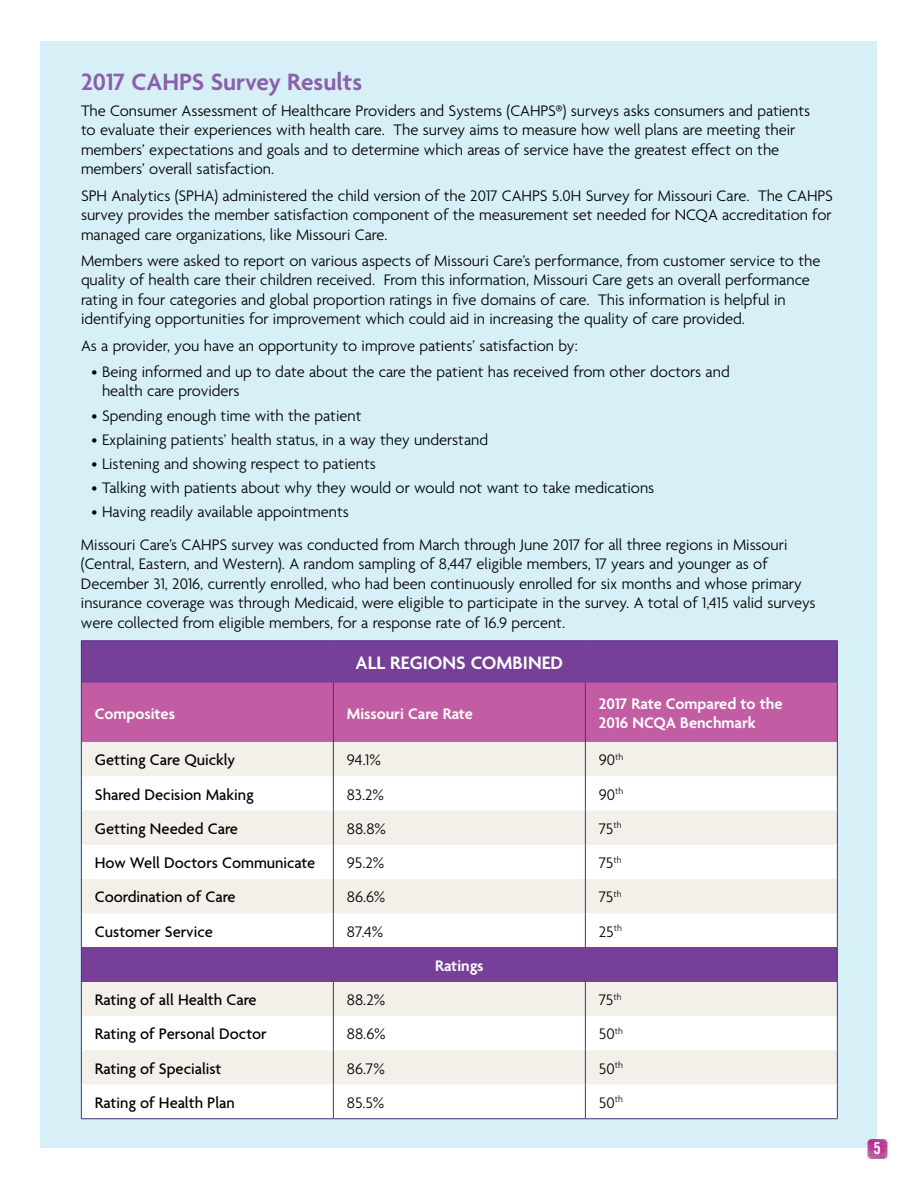
<style>
.page{position:relative;width:918px;height:1188px;background:#fff}
.page>*{position:absolute;margin:0;border:0;box-sizing:border-box;transform-origin:0 0}
.t1{font:600 25.5px "Agenda";color:#8960a9}
.t2{font:600 19.5px "Agenda";color:#fff}
.t3{font:300 16.5px/19.5px "Agenda";color:#000}
.t4{font:500 16.5px "Agenda";color:#000}
.t5{font:600 16.5px/19.8px "Agenda";color:#fff}
.t6{font:16.5px "Trade Gothic Bold Cond Twenty";color:#fff}
</style>
<div class="page">
<div style="left:40px;top:41px;width:838px;height:1107px;background:#d7eff6"></div>
<div style="left:81px;top:641px;width:756px;height:42px;background:#763f98"></div>
<div style="left:82px;top:683px;width:755px;height:59px;background:#c35da3"></div>
<div style="left:82px;top:742px;width:755px;height:34px;background:#f3efe9"></div>
<svg style="left:82px;top:776px;width:755px;height:342px;background:#f8f7f4"></svg>
<div style="left:81px;top:948px;width:756px;height:34px;background:#763f98"></div>
<hr style="left:81px;top:640px;width:252px;height:1px;background:#522c80">
<hr style="left:81px;top:641px;width:1px;height:42px;background:#522c80">
<hr style="left:333px;top:640px;width:252px;height:1px;background:#522c80">
<hr style="left:585px;top:640px;width:253px;height:1px;background:#522c80">
<hr style="left:837px;top:641px;width:1px;height:42px;background:#522c80">
<hr style="left:81px;top:683px;width:1px;height:59px;background:#522c80">
<hr style="left:837px;top:683px;width:1px;height:59px;background:#522c80">
<hr style="left:81px;top:742px;width:1px;height:34px;background:#522c80">
<hr style="left:837px;top:742px;width:1px;height:34px;background:#522c80">
<hr style="left:81px;top:776px;width:1px;height:34px;background:#522c80">
<hr style="left:837px;top:776px;width:1px;height:34px;background:#522c80">
<hr style="left:81px;top:810px;width:1px;height:35px;background:#522c80">
<hr style="left:837px;top:810px;width:1px;height:35px;background:#522c80">
<hr style="left:81px;top:845px;width:1px;height:34px;background:#522c80">
<hr style="left:837px;top:845px;width:1px;height:34px;background:#522c80">
<hr style="left:81px;top:879px;width:1px;height:34px;background:#522c80">
<hr style="left:837px;top:879px;width:1px;height:34px;background:#522c80">
<hr style="left:81px;top:913px;width:1px;height:35px;background:#522c80">
<hr style="left:837px;top:913px;width:1px;height:35px;background:#522c80">
<hr style="left:81px;top:948px;width:1px;height:34px;background:#522c80">
<hr style="left:837px;top:948px;width:1px;height:34px;background:#522c80">
<hr style="left:81px;top:982px;width:1px;height:34px;background:#522c80">
<hr style="left:837px;top:982px;width:1px;height:34px;background:#522c80">
<hr style="left:81px;top:1016px;width:1px;height:34px;background:#522c80">
<hr style="left:837px;top:1016px;width:1px;height:34px;background:#522c80">
<hr style="left:81px;top:1050px;width:1px;height:34px;background:#522c80">
<hr style="left:837px;top:1050px;width:1px;height:34px;background:#522c80">
<hr style="left:81px;top:1084px;width:1px;height:34px;background:#522c80">
<hr style="left:837px;top:1084px;width:1px;height:34px;background:#522c80">
<hr style="left:81px;top:1118px;width:252px;height:1px;background:#522c80">
<hr style="left:333px;top:1118px;width:252px;height:1px;background:#522c80">
<hr style="left:585px;top:1118px;width:253px;height:1px;background:#522c80">
<hr style="left:333px;top:683px;width:1px;height:59px;background:#522c80">
<hr style="left:585px;top:683px;width:1px;height:59px;background:#522c80">
<hr style="left:333px;top:742px;width:1px;height:34px;background:#522c80">
<hr style="left:585px;top:742px;width:1px;height:34px;background:#522c80">
<hr style="left:333px;top:776px;width:1px;height:34px;background:#522c80">
<hr style="left:585px;top:776px;width:1px;height:34px;background:#522c80">
<hr style="left:333px;top:810px;width:1px;height:35px;background:#522c80">
<hr style="left:585px;top:810px;width:1px;height:35px;background:#522c80">
<hr style="left:333px;top:845px;width:1px;height:34px;background:#522c80">
<hr style="left:585px;top:845px;width:1px;height:34px;background:#522c80">
<hr style="left:333px;top:879px;width:1px;height:34px;background:#522c80">
<hr style="left:585px;top:879px;width:1px;height:34px;background:#522c80">
<hr style="left:333px;top:913px;width:1px;height:35px;background:#522c80">
<hr style="left:585px;top:913px;width:1px;height:35px;background:#522c80">
<hr style="left:333px;top:982px;width:1px;height:34px;background:#522c80">
<hr style="left:585px;top:982px;width:1px;height:34px;background:#522c80">
<hr style="left:333px;top:1016px;width:1px;height:34px;background:#522c80">
<hr style="left:585px;top:1016px;width:1px;height:34px;background:#522c80">
<hr style="left:333px;top:1050px;width:1px;height:34px;background:#522c80">
<hr style="left:585px;top:1050px;width:1px;height:34px;background:#522c80">
<hr style="left:333px;top:1084px;width:1px;height:34px;background:#522c80">
<hr style="left:585px;top:1084px;width:1px;height:34px;background:#522c80">
<img style="left:866px;top:1137px;width:24px;height:24px">
<h1 class="t1" style="left:81px;top:66px;width:283px">2017 CAHPS Survey Results</h1>
<p class="t3" style="left:81px;top:101px;width:731px">The Consumer Assessment of Healthcare Providers and Systems (CAHPS®) surveys asks consumers and patients to evaluate their experiences with health care. The survey aims to measure how well plans are meeting their members’ expectations and goals and to determine which areas of service have the greatest effect on the members’ overall satisfaction.</p>
<p class="t3" style="left:81px;top:185px;width:754px;text-align:justify">SPH Analytics (SPHA) administered the child version of the 2017 CAHPS 5.0H Survey for Missouri Care. The CAHPS survey provides the member satisfaction component of the measurement set needed for NCQA accreditation for managed care organizations, like Missouri Care.</p>
<p class="t3" style="left:81px;top:251px;width:741px">Members were asked to report on various aspects of Missouri Care’s performance, from customer service to the quality of health care their children received. From this information, Missouri Care gets an overall performance rating in four categories and global proportion ratings in five domains of care. This information is helpful in identifying opportunities for improvement which could aid in increasing the quality of care provided.</p>
<p class="t3" style="left:81px;top:335px;width:498px">As a provider, you have an opportunity to improve patients’ satisfaction by:</p>
<p class="t3" style="left:102px;top:362px;width:629px;text-indent:-10px">• Being informed and up to date about the care the patient has received from other doctors and health care providers</p>
<p class="t3" style="left:92px;top:405px;width:271px">• Spending enough time with the patient</p>
<p class="t3" style="left:92px;top:429px;width:398px">• Explaining patients’ health status, in a way they understand</p>
<p class="t3" style="left:92px;top:453px;width:286px">• Listening and showing respect to patients</p>
<p class="t3" style="left:92px;top:477px;width:564px">• Talking with patients about why they would or would not want to take medications</p>
<p class="t3" style="left:81px;top:495px;width:708px;line-height:33px;text-indent:11px">• Having readily available appointments<br>Missouri Care’s CAHPS survey was conducted from March through June 2017 for all three regions in Missouri</p>
<p class="t3" style="left:81px;top:554px;width:736px">(Central, Eastern, and Western). A random sampling of 8,447 eligible members, 17 years and younger as of December 31, 2016, currently enrolled, who had been continuously enrolled for six months and whose primary insurance coverage was through Medicaid, were eligible to participate in the survey. A total of 1,415 valid surveys were collected from eligible members, for a response rate of 16.9 percent.</p>
<p class="t2" style="left:356px;top:651px;width:209px">ALL REGIONS COMBINED</p>
<p class="t5" style="left:95px;top:703px;width:82px">Composites</p>
<p class="t5" style="left:347px;top:703px;width:128px">Missouri Care Rate</p>
<p class="t5" style="left:599px;top:693px;width:185px">2017 Rate Compared to the<br>2016 NCQA Benchmark</p>
<p class="t4" style="left:95px;top:750px;width:142px">Getting Care Quickly</p>
<p class="t3" style="left:347px;top:750px;width:36px">94.1%</p>
<p class="t3" style="left:599px;top:750px;width:26px">90<sup>th</sup></p>
<p class="t4" style="left:95px;top:784px;width:160px">Shared Decision Making</p>
<p class="t3" style="left:347px;top:784px;width:39px">83.2%</p>
<p class="t3" style="left:599px;top:784px;width:26px">90<sup>th</sup></p>
<p class="t4" style="left:95px;top:819px;width:145px">Getting Needed Care</p>
<p class="t3" style="left:347px;top:819px;width:41px">88.8%</p>
<p class="t3" style="left:599px;top:819px;width:24px">75<sup>th</sup></p>
<p class="t4" style="left:95px;top:853px;width:222px">How Well Doctors Communicate</p>
<p class="t3" style="left:347px;top:853px;width:39px">95.2%</p>
<p class="t3" style="left:599px;top:853px;width:24px">75<sup>th</sup></p>
<p class="t4" style="left:95px;top:887px;width:142px">Coordination of Care</p>
<p class="t3" style="left:347px;top:887px;width:40px">86.6%</p>
<p class="t3" style="left:599px;top:887px;width:24px">75<sup>th</sup></p>
<p class="t4" style="left:95px;top:921px;width:119px">Customer Service</p>
<p class="t3" style="left:347px;top:921px;width:38px">87.4%</p>
<p class="t3" style="left:599px;top:921px;width:25px">25<sup>th</sup></p>
<p class="t5" style="left:435px;top:955px;width:50px">Ratings</p>
<p class="t4" style="left:95px;top:990px;width:163px">Rating of all Health Care</p>
<p class="t3" style="left:347px;top:990px;width:40px">88.2%</p>
<p class="t3" style="left:599px;top:990px;width:24px">75<sup>th</sup></p>
<p class="t4" style="left:95px;top:1024px;width:173px">Rating of Personal Doctor</p>
<p class="t3" style="left:347px;top:1024px;width:40px">88.6%</p>
<p class="t3" style="left:599px;top:1024px;width:26px">50<sup>th</sup></p>
<p class="t4" style="left:95px;top:1058px;width:128px">Rating of Specialist</p>
<p class="t3" style="left:347px;top:1058px;width:40px">86.7%</p>
<p class="t3" style="left:599px;top:1058px;width:26px">50<sup>th</sup></p>
<p class="t4" style="left:95px;top:1093px;width:141px">Rating of Health Plan</p>
<p class="t3" style="left:347px;top:1093px;width:39px">85.5%</p>
<p class="t3" style="left:599px;top:1093px;width:26px">50<sup>th</sup></p>
<p class="t6" style="left:874px;top:1138px;width:9px">5</p>
</div>
